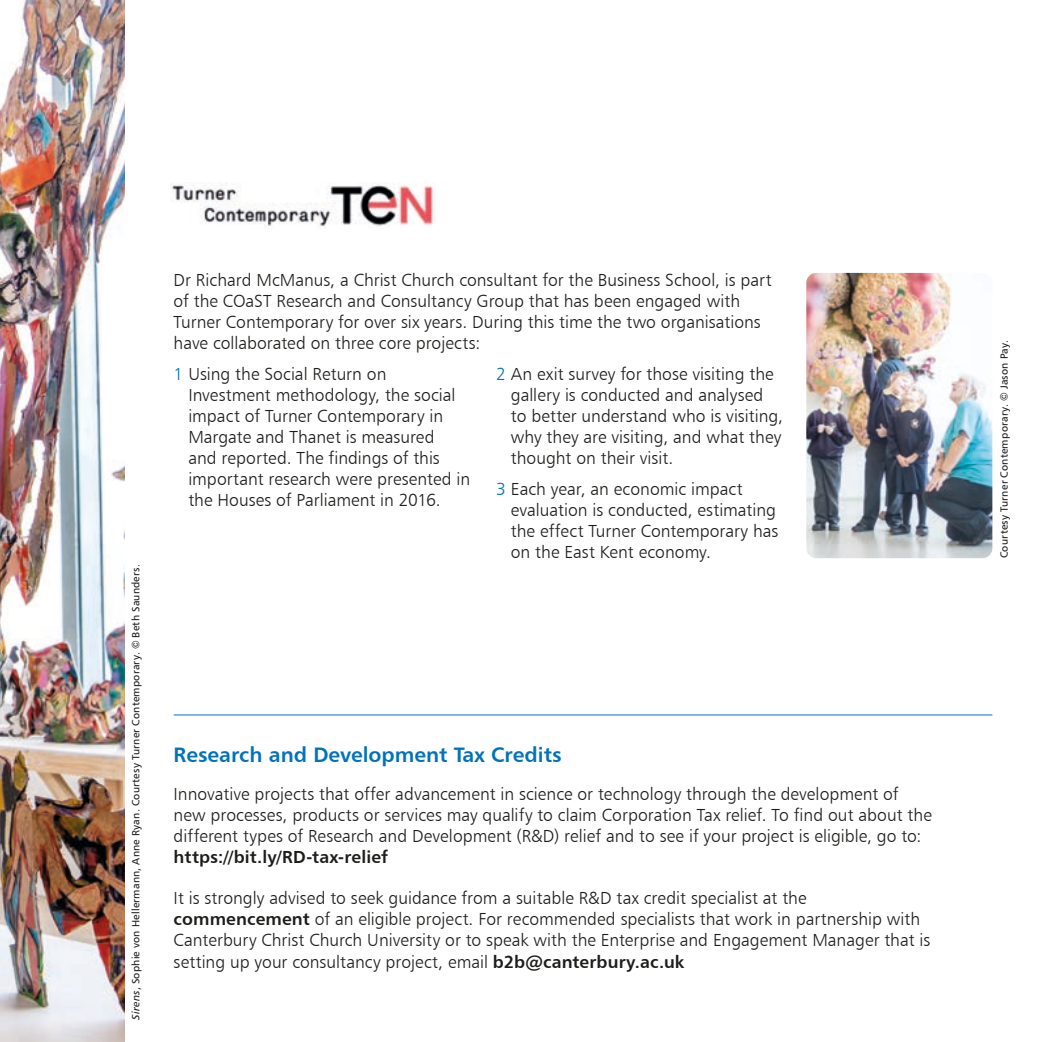
<style>
.page{position:relative;width:1042px;height:1042px;background:#fff}
.page>*{position:absolute;margin:0;border:0;box-sizing:border-box;transform-origin:0 0}
.t1{font:21px "Humanist 777 BT Bold B";color:#0073bb}
.t2{font:17.5px/21px "Humanist 777 BT Light B";color:#1d1d1b}
.t3{font:17.5px "Humanist 777 BT Bold B";letter-spacing:.005em;color:#1d1d1b}
.t4{font:10.5px "Humanist 777 BT Roman B";letter-spacing:.02em;color:#1d1d1b}
.s1{font-family:"Humanist 777 BT Italic B"}
.s2{color:#0073bb}
.s3{font-family:"Humanist 777 BT Bold B"}
</style>
<div class="page">
<img style="left:0;top:0;width:124px;height:1042px">
<img style="left:806px;top:273px;width:186px;height:285px">
<hr style="left:174px;top:714px;width:818px;height:1px;background:#0073bb">
<img style="left:171px;top:182px;width:263px;height:46px">
<p class="t4" style="left:129px;top:1019px;width:457px;rotate:-90deg"><span class="s1">Sirens</span>, Sophie von Hellermann, Anne Ryan. Courtesy Turner Contemporary. © Beth Saunders.</p>
<p class="t2" style="left:174px;top:269px;width:599px">Dr Richard McManus, a Christ Church consultant for the Business School, is part of the COaST Research and Consultancy Group that has been engaged with Turner Contemporary for over six years. During this time the two organisations have collaborated on three core projects:</p>
<p class="t2" style="left:188px;top:363px;width:283px;text-indent:-15px"><span class="s2">1</span> Using the Social Return on Investment methodology, the social impact of Turner Contemporary in Margate and Thanet is measured<br>and reported. The findings of this important research were presented in the Houses of Parliament in 2016.</p>
<p class="t2" style="left:511px;top:363px;width:274px;text-indent:-15px"><span class="s2">2</span> An exit survey for those visiting the gallery is conducted and analysed to better understand who is visiting, why they are visiting, and what they thought on their visit.</p>
<p class="t2" style="left:511px;top:478px;width:269px;text-indent:-15px"><span class="s2">3</span> Each year, an economic impact evaluation is conducted, estimating the effect Turner Contemporary has on the East Kent economy.</p>
<p class="t1" style="left:174px;top:741px;width:389px">Research and Development Tax Credits</p>
<p class="t2" style="left:174px;top:783px;width:759px">Innovative projects that offer advancement in science or technology through the development of new processes, products or services may qualify to claim Corporation Tax relief. To find out about the different types of Research and Development (R&amp;D) relief and to see if your project is eligible, go to:</p>
<p class="t3" style="left:174px;top:846px;width:216px">https://bit.ly/RD-tax-relief</p>
<p class="t2" style="left:174px;top:887px;width:758px">It is strongly advised to seek guidance from a suitable R&amp;D tax credit specialist at the <span class="s3">commencement</span> of an eligible project. For recommended specialists that work in partnership with Canterbury Christ Church University or to speak with the Enterprise and Engagement Manager that is setting up your consultancy project, email <span class="s3">b2b@canterbury.ac.uk</span></p>
<p class="t4" style="left:997px;top:558px;width:219px;rotate:-90deg">Courtesy Turner Contemporary. © Jason Pay.</p>
</div>
